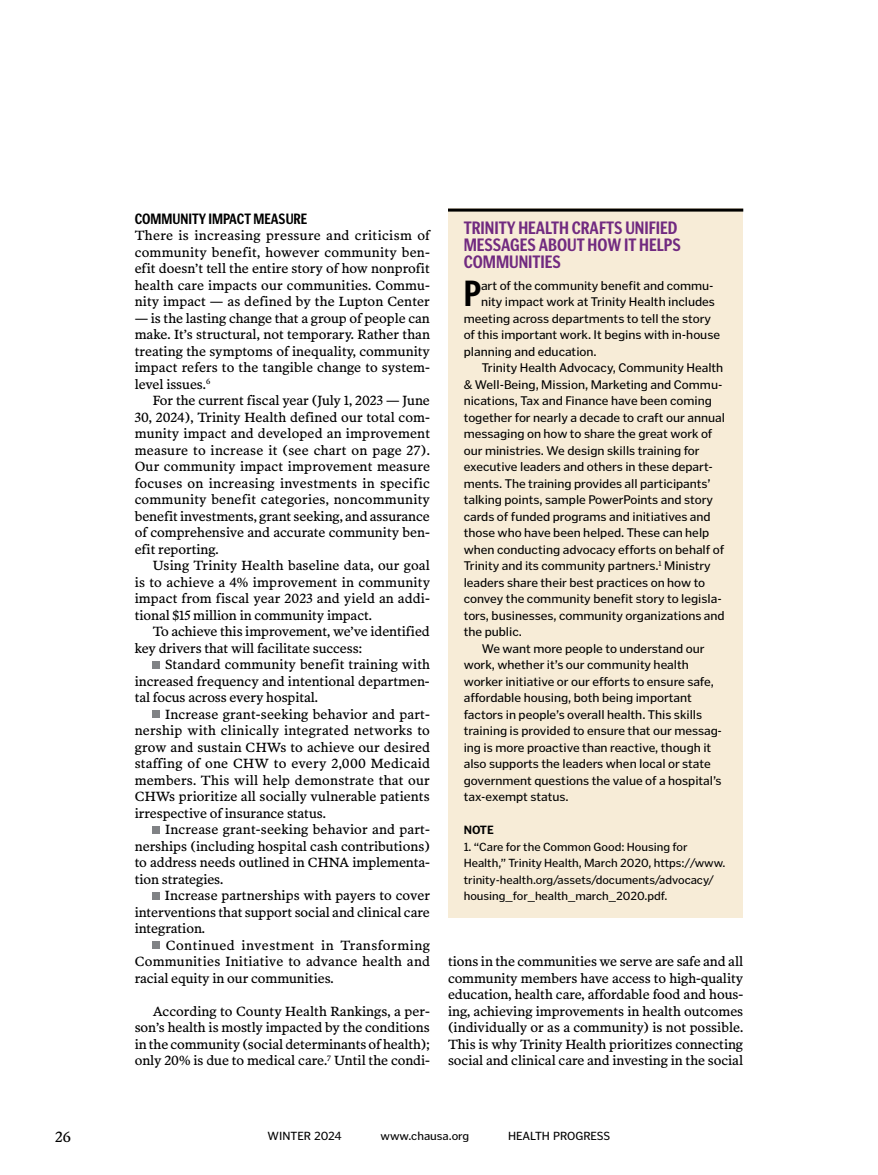
<style>
.page{position:relative;width:878px;height:1175px;background:#fff}
.page>*{position:absolute;margin:0;border:0;box-sizing:border-box;transform-origin:0 0}
.t1{font:700 36.6px "Poynter Gothic Text Cond";color:#000}
.t2{font:700 18px/16.5px "Poynter Gothic Text Cond";color:#712a80}
.t3{font:700 15px "Poynter Gothic Text Cond";color:#000}
.t4{font:15px "Poynter OS Text Three L";color:#000}
.t5{font:13.5px/16.5px "Poynter OS Text Three L";letter-spacing:-.005em;color:#000;text-align:justify}
.t6{font:12.75px "Poynter Gothic Text";letter-spacing:-.005em;color:#000}
.t7{font:12px/16.5px "Poynter Gothic Text";color:#000}
.t8{font:700 12px "Poynter Gothic Text";color:#000}
</style>
<div class="page">
<div style="left:153px;top:661px;width:7px;height:7px;background:#808285"></div>
<div style="left:153px;top:710px;width:7px;height:8px;background:#808285"></div>
<div style="left:153px;top:826px;width:7px;height:7px;background:#808285"></div>
<div style="left:153px;top:892px;width:7px;height:7px;background:#808285"></div>
<div style="left:153px;top:941px;width:7px;height:8px;background:#808285"></div>
<div style="left:448px;top:208px;width:295px;height:710px;background:#f7ecd7"></div>
<svg style="left:448px;top:208px;width:295px;height:4px"></svg>
<p class="t3" style="left:135px;top:209px;width:174px">COMMUNITY IMPACT MEASURE</p>
<p class="t5" style="left:135px;top:227px;width:297px">There is increasing pressure and criticism of community benefit, however community ben&shy;efit doesn’t tell the entire story of how nonprofit health care impacts our communities. Commu&shy;nity impact — as defined by the Lupton Center</p>
<p class="t5" style="left:135px;top:310px;width:297px">— is the lasting change that a group of people can make. It’s structural, not temporary. Rather than treating the symptoms of inequality, community impact refers to the tangible change to system&shy;level issues.<sup>6</sup></p>
<p class="t5" style="left:135px;top:392px;width:297px;text-indent:18px">For the current fiscal year (July 1, 2023 — June 30, 2024), Trinity Health defined our total com&shy;munity impact and developed an improvement measure to increase it (see chart on page 27).<br>Our community impact improvement measure focuses on increasing investments in specific community benefit categories, noncommunity benefit investments, grant seeking, and assurance of comprehensive and accurate community ben&shy;efit reporting.</p>
<p class="t5" style="left:135px;top:557px;width:297px;text-indent:18px">Using Trinity Health baseline data, our goal is to achieve a 4% improvement in community impact from fiscal year 2023 and yield an addi&shy;tional $15 million in community impact.</p>
<p class="t5" style="left:135px;top:623px;width:296px;text-indent:18px">To achieve this improvement, we’ve identified key drivers that will facilitate success:</p>
<p class="t5" style="left:135px;top:656px;width:297px;text-indent:30px">Standard community benefit training with increased frequency and intentional departmen&shy;tal focus across every hospital.</p>
<p class="t5" style="left:135px;top:706px;width:297px;text-indent:30px">Increase grant-seeking behavior and part&shy;nership with clinically integrated networks to grow and sustain CHWs to achieve our desired staffing of one CHW to every 2,000 Medicaid members. This will help demonstrate that our CHWs prioritize all socially vulnerable patients irrespective of insurance status.</p>
<p class="t5" style="left:135px;top:821px;width:297px;text-indent:30px">Increase grant-seeking behavior and part&shy;nerships (including hospital cash contributions) to address needs outlined in CHNA implementa&shy;tion strategies.</p>
<p class="t5" style="left:135px;top:887px;width:297px;text-indent:30px">Increase partnerships with payers to cover interventions that support social and clinical care integration.</p>
<p class="t5" style="left:135px;top:937px;width:297px;text-indent:31px">Continued investment in Transforming Communities Initiative to advance health and racial equity in our communities.</p>
<p class="t5" style="left:135px;top:1003px;width:297px;text-indent:18px">According to County Health Rankings, a per&shy;son’s health is mostly impacted by the conditions in the community (social determinants of health); only 20% is due to medical care.<sup>7</sup> Until the condi-</p>
<h2 class="t2" style="left:463px;top:220px;width:219px">TRINITY HEALTH CRAFTS UNIFIED<br>MESSAGES ABOUT HOW IT HELPS<br>COMMUNITIES</h2>
<h1 class="t1" style="left:463px;top:272px;width:19px">P</h1>
<p class="t6" style="left:481px;top:278px;width:234px">art of the community benefit and commu-</p>
<p class="t6" style="left:481px;top:294px;width:235px">nity impact work at Trinity Health includes</p>
<p class="t6" style="left:463px;top:311px;width:249px">meeting across departments to tell the story</p>
<p class="t6" style="left:463px;top:327px;width:258px">of this important work. It begins with in-house</p>
<p class="t6" style="left:463px;top:344px;width:134px">planning and education.</p>
<p class="t6" style="left:481px;top:360px;width:243px">Trinity Health Advocacy, Community Health</p>
<p class="t6" style="left:463px;top:377px;width:260px">&amp; Well-Being, Mission, Marketing and Commu-</p>
<p class="t6" style="left:463px;top:393px;width:250px">nications, Tax and Finance have been coming</p>
<p class="t6" style="left:463px;top:410px;width:263px">together for nearly a decade to craft our annual</p>
<p class="t6" style="left:463px;top:426px;width:250px">messaging on how to share the great work of</p>
<p class="t6" style="left:463px;top:443px;width:237px">our ministries. We design skills training for</p>
<p class="t6" style="left:463px;top:459px;width:251px">executive leaders and others in these depart-</p>
<p class="t6" style="left:463px;top:476px;width:248px">ments. The training provides all participants’</p>
<p class="t6" style="left:463px;top:492px;width:251px">talking points, sample PowerPoints and story</p>
<p class="t6" style="left:463px;top:509px;width:248px">cards of funded programs and initiatives and</p>
<p class="t6" style="left:463px;top:525px;width:247px">those who have been helped. These can help</p>
<p class="t6" style="left:463px;top:542px;width:262px">when conducting advocacy efforts on behalf of</p>
<p class="t6" style="left:463px;top:558px;width:249px">Trinity and its community partners.<sup>1</sup> Ministry</p>
<p class="t6" style="left:463px;top:575px;width:243px">leaders share their best practices on how to</p>
<p class="t6" style="left:463px;top:591px;width:259px">convey the community benefit story to legisla-</p>
<p class="t6" style="left:463px;top:608px;width:262px">tors, businesses, community organizations and</p>
<p class="t6" style="left:463px;top:624px;width:60px">the public.</p>
<p class="t6" style="left:481px;top:641px;width:224px">We want more people to understand our</p>
<p class="t6" style="left:463px;top:657px;width:227px">work, whether it’s our community health</p>
<p class="t6" style="left:463px;top:674px;width:252px">worker initiative or our efforts to ensure safe,</p>
<p class="t6" style="left:463px;top:690px;width:230px">affordable housing, both being important</p>
<p class="t6" style="left:463px;top:707px;width:240px">factors in people’s overall health. This skills</p>
<p class="t6" style="left:463px;top:723px;width:260px">training is provided to ensure that our messag-</p>
<p class="t6" style="left:463px;top:740px;width:249px">ing is more proactive than reactive, though it</p>
<p class="t6" style="left:463px;top:756px;width:248px">also supports the leaders when local or state</p>
<p class="t6" style="left:463px;top:773px;width:259px">government questions the value of a hospital’s</p>
<p class="t6" style="left:463px;top:789px;width:106px">tax-exempt status.</p>
<p class="t8" style="left:463px;top:823px;width:32px">NOTE</p>
<p class="t7" style="left:463px;top:838px;width:263px">1. “Care for the Common Good: Housing for Health,” Trinity Health, March 2020, https://www. trinity-health.org/assets/documents/advocacy/ housing_for_health_march_2020.pdf.</p>
<p class="t5" style="left:448px;top:953px;width:297px">tions in the communities we serve are safe and all community members have access to high-quality education, health care, affordable food and hous&shy;ing, achieving improvements in health outcomes (individually or as a community) is not possible.<br>This is why Trinity Health prioritizes connecting social and clinical care and investing in the social</p>
<p class="t4" style="left:55px;top:1128px;width:17px">26</p>
<p class="t7" style="left:267px;top:1127px;width:76px">WINTER 2024</p>
<p class="t7" style="left:380px;top:1127px;width:90px">www.chausa.org</p>
<p class="t7" style="left:508px;top:1127px;width:104px">HEALTH PROGRESS</p>
</div>
